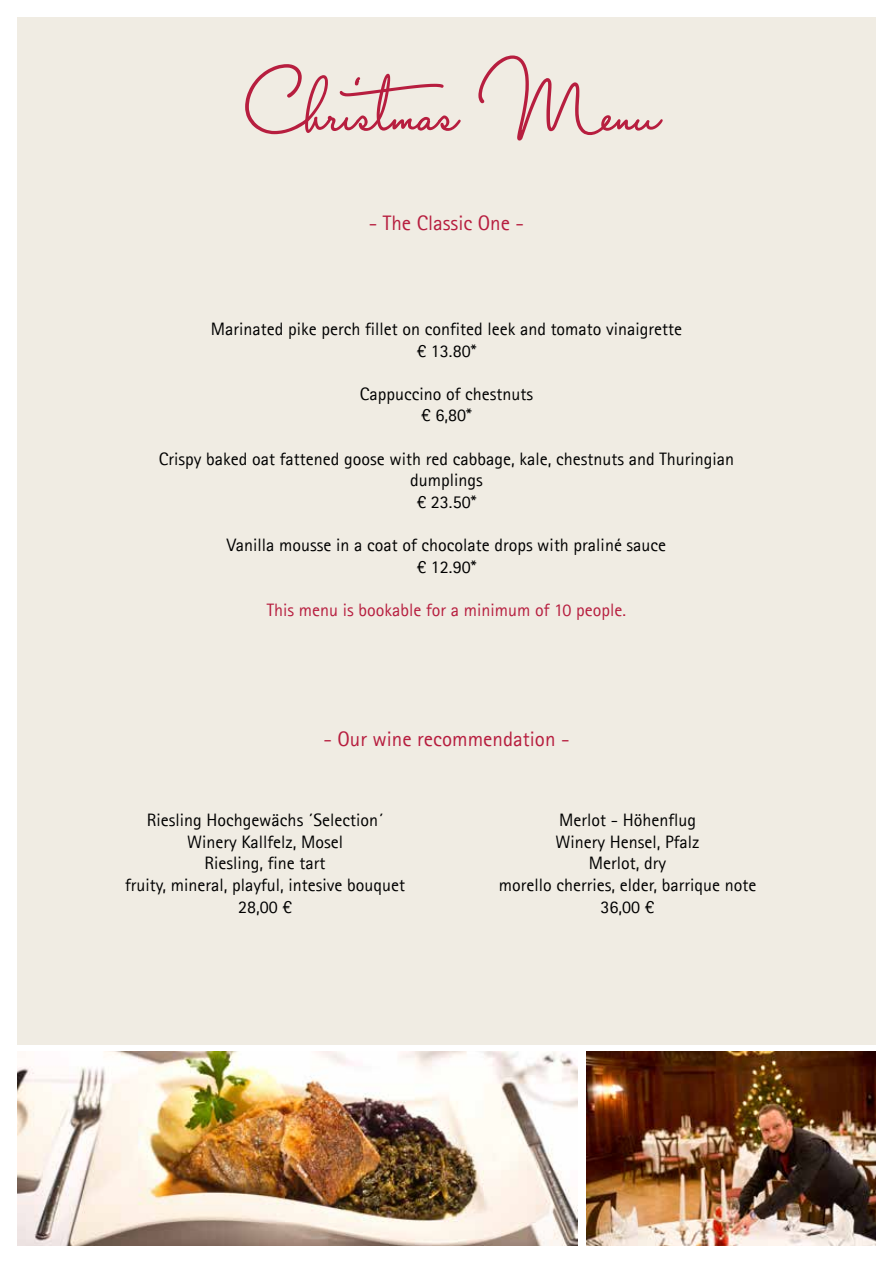
<style>
.page{position:relative;width:893px;height:1263px;background:#fff}
.page>*{position:absolute;margin:0;border:0;box-sizing:border-box;transform-origin:0 0}
.t1{font:72px "Capistrano BF";color:#b71e3f}
.t2{font:21px "Agfa Rotis Sans Serif";color:#b71e3f}
.t3{font:18px/21.6px "Agfa Rotis Sans Serif";color:#000;text-align:center}
.t4{font:18px "Agfa Rotis Sans Serif";color:#b71e3f}
</style>
<div class="page">
<div style="left:17px;top:17px;width:859px;height:1027px;background:#f0ece3"></div>
<img style="left:17px;top:1051px;width:561px;height:195px">
<img style="left:587px;top:1051px;width:289px;height:195px">
<h1 class="t1" style="left:240px;top:62px;width:415px">Christmas Menu</h1>
<p class="t2" style="left:369px;top:210px;width:157px">- The Classic One -</p>
<p class="t3" style="left:211px;top:318px;width:473px">Marinated pike perch fillet on confited leek and tomato vinaigrette € 13.80*</p>
<p class="t3" style="left:360px;top:383px;width:175px">Cappuccino of chestnuts € 6,80*</p>
<p class="t3" style="left:159px;top:448px;width:577px">Crispy baked oat fattened goose with red cabbage, kale, chestnuts and Thuringian dumplings<br>€ 23.50*</p>
<p class="t3" style="left:227px;top:534px;width:441px">Vanilla mousse in a coat of chocolate drops with praliné sauce € 12.90*</p>
<p class="t4" style="left:267px;top:599px;width:361px">This menu is bookable for a minimum of 10 people.</p>
<p class="t2" style="left:323px;top:726px;width:248px">- Our wine recommendation -</p>
<p class="t3" style="left:125px;top:809px;width:281px">Riesling Hochgewächs ´Selection´<br>Winery Kallfelz, Mosel<br>Riesling, fine tart<br>fruity, mineral, playful, intesive bouquet<br>28,00 €</p>
<p class="t3" style="left:499px;top:809px;width:259px">Merlot - Höhenflug<br>Winery Hensel, Pfalz<br>Merlot, dry<br>morello cherries, elder, barrique note<br>36,00 €</p>
</div>
